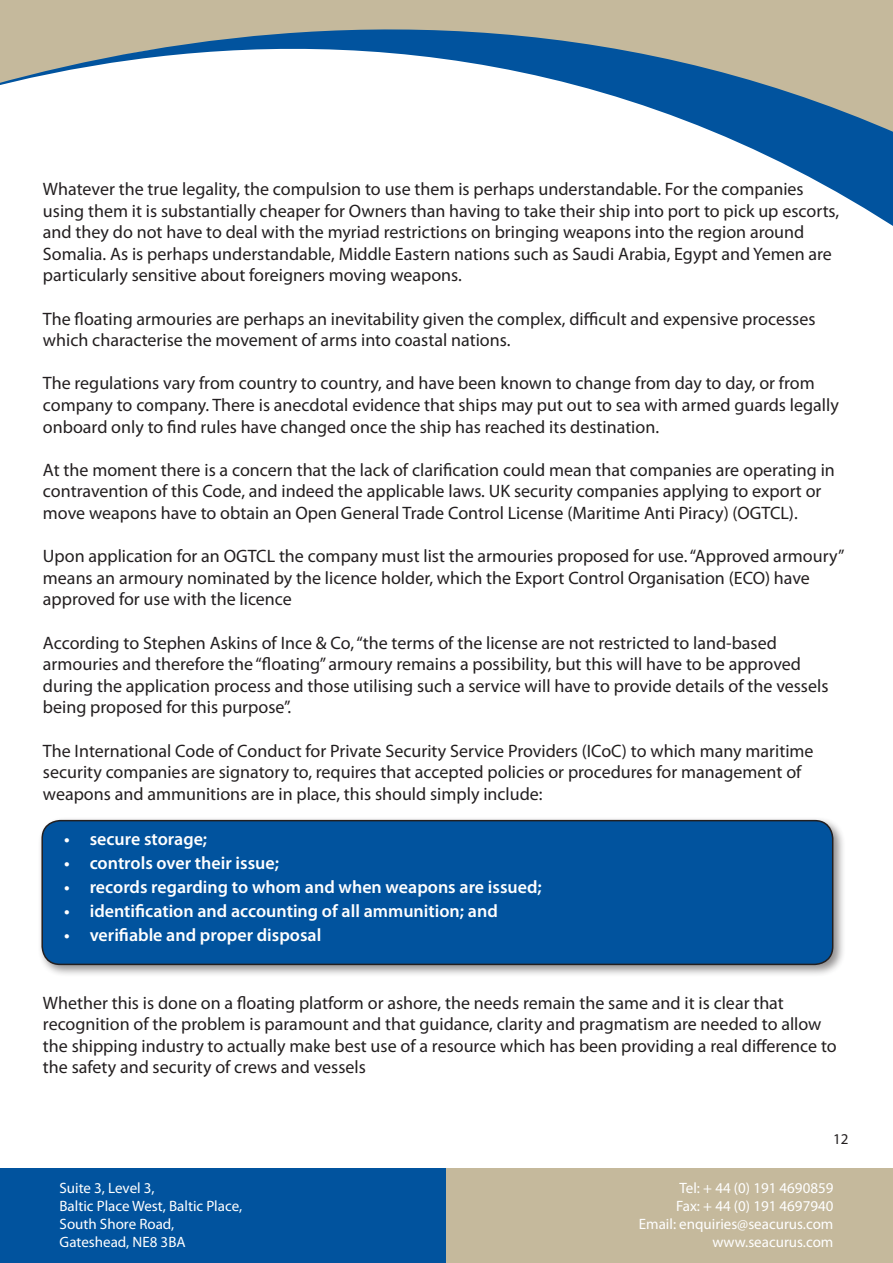
<style>
.page{position:relative;width:893px;height:1263px;background:#fff}
.page>*{position:absolute;margin:0;border:0;box-sizing:border-box;transform-origin:0 0}
.t1{font:18px/21.6px "Myriad Pro";color:#231f20}
.t2{font:600 18px "Myriad Pro";color:#fff}
.t3{font:15px/18px "Myriad Pro";color:#fff}
.t4{font:15px "Myriad Pro";color:#231f20}
</style>
<div class="page">
<div style="left:0;top:1169px;width:446px;height:94px;background:#01539e"></div>
<div style="left:446px;top:1169px;width:447px;height:94px;background:#c5b99c"></div>
<div style="left:37px;top:816px;width:815px;height:168px;background:#231f20;opacity:.5"></div>
<div style="left:42px;top:821px;width:791px;height:143px;background:#01539e;border-radius:18px"></div>
<div style="left:41px;top:820px;width:792px;height:145px;border:2px solid #231f20;border-radius:18px"></div>
<svg style="left:0;top:0;width:893px;height:226px"></svg>
<p class="t1" style="left:43px;top:178px;width:798px">Whatever the true legality, the compulsion to use them is perhaps understandable. For the companies using them it is substantially cheaper for Owners than having to take their ship into port to pick up escorts, and they do not have to deal with the myriad restrictions on bringing weapons into the region around Somalia. As is perhaps understandable, Middle Eastern nations such as Saudi Arabia, Egypt and Yemen are particularly sensitive about foreigners moving weapons.</p>
<p class="t1" style="left:43px;top:307px;width:774px">The floating armouries are perhaps an inevitability given the complex, difficult and expensive processes which characterise the movement of arms into coastal nations.</p>
<p class="t1" style="left:43px;top:372px;width:797px">The regulations vary from country to country, and have been known to change from day to day, or from company to company. There is anecdotal evidence that ships may put out to sea with armed guards legally onboard only to find rules have changed once the ship has reached its destination.</p>
<p class="t1" style="left:43px;top:459px;width:793px">At the moment there is a concern that the lack of clarification could mean that companies are operating in contravention of this Code, and indeed the applicable laws. UK security companies applying to export or move weapons have to obtain an Open General Trade Control License (Maritime Anti Piracy) (OGTCL).</p>
<p class="t1" style="left:43px;top:545px;width:803px">Upon application for an OGTCL the company must list the armouries proposed for use. “Approved armoury” means an armoury nominated by the licence holder, which the Export Control Organisation (ECO) have approved for use with the licence</p>
<p class="t1" style="left:43px;top:631px;width:787px">According to Stephen Askins of Ince &amp; Co, “the terms of the license are not restricted to land-based armouries and therefore the “floating” armoury remains a possibility, but this will have to be approved during the application process and those utilising such a service will have to provide details of the vessels being proposed for this purpose”.</p>
<p class="t1" style="left:43px;top:739px;width:772px">The International Code of Conduct for Private Security Service Providers (ICoC) to which many maritime security companies are signatory to, requires that accepted policies or procedures for management of weapons and ammunitions are in place, this should simply include:</p>
<p class="t2" style="left:64px;top:828px;width:144px">• secure storage;</p>
<p class="t2" style="left:64px;top:852px;width:216px">• controls over their issue;</p>
<p class="t2" style="left:64px;top:876px;width:479px">• records regarding to whom and when weapons are issued;</p>
<p class="t2" style="left:64px;top:900px;width:435px">• identification and accounting of all ammunition; and</p>
<p class="t2" style="left:64px;top:924px;width:259px">• verifiable and proper disposal</p>
<p class="t1" style="left:43px;top:991px;width:795px">Whether this is done on a floating platform or ashore, the needs remain the same and it is clear that recognition of the problem is paramount and that guidance, clarity and pragmatism are needed to allow the shipping industry to actually make best use of a resource which has been providing a real difference to the safety and security of crews and vessels</p>
<p class="t4" style="left:833px;top:1130px;width:17px">12</p>
<p class="t3" style="left:60px;top:1179px;width:184px">Suite 3, Level 3,<br>Baltic Place West, Baltic Place,<br>South Shore Road,<br>Gateshead, NE8 3BA</p>
<p class="t3" style="left:639px;top:1179px;width:196px;text-align:right">Tel: + 44 (0) 191 4690859<br>Fax: + 44 (0) 191 4697940<br>Email: enquiries@seacurus.com www.seacurus.com</p>
</div>
